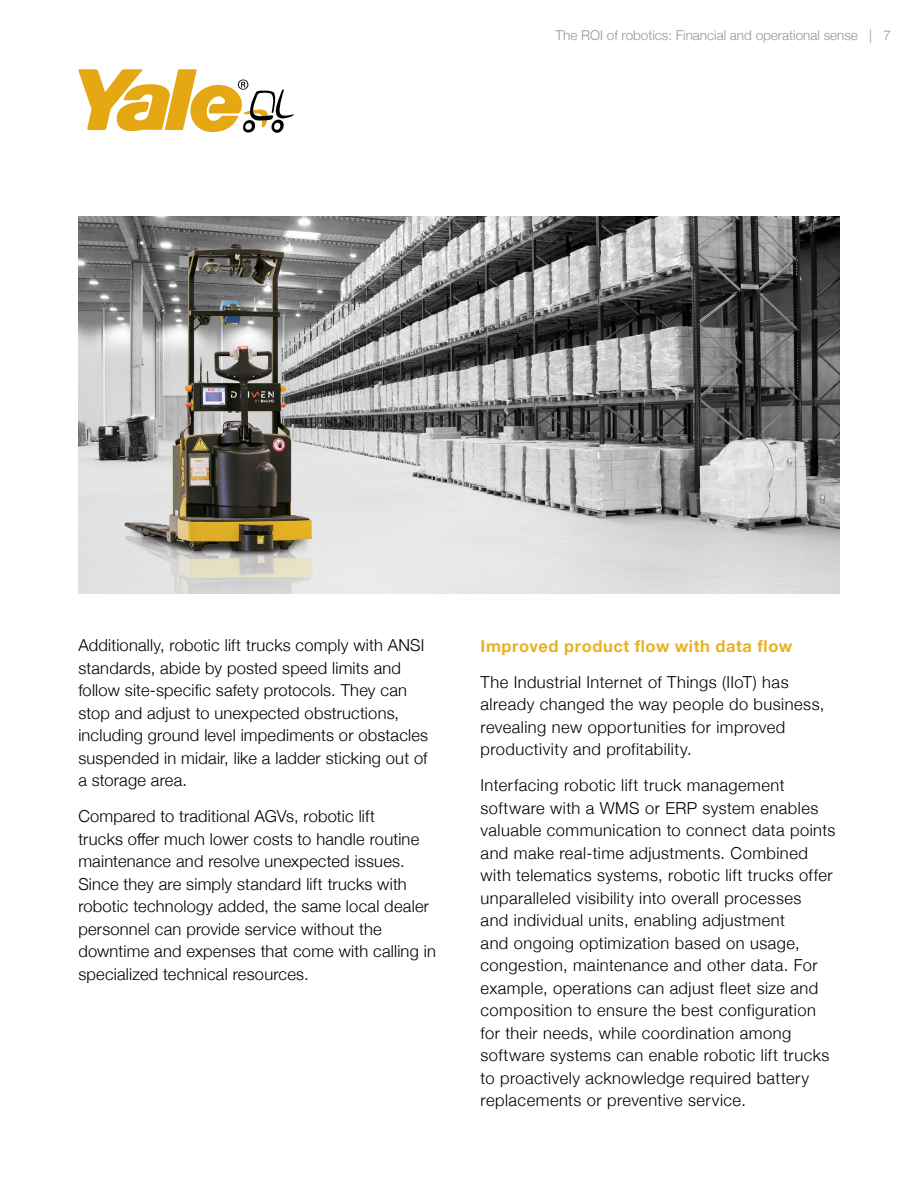
<style>
.page{position:relative;width:918px;height:1188px;background:#fff}
.page>*{position:absolute;margin:0;border:0;box-sizing:border-box;transform-origin:0 0}
.t1{font:300 16.5px/22.5px "Helvetica Neue";letter-spacing:.02em;color:#000}
.t2{font:700 16.5px "Helvetica Neue";letter-spacing:.035em;color:#e7b222}
.t3{font:300 13.5px "Helvetica Neue";color:#939598}
</style>
<div class="page">
<img style="left:78px;top:216px;width:762px;height:378px">
<svg style="left:78px;top:69px;width:216px;height:64px"></svg>
<p class="t3" style="left:556px;top:24px;width:337px">The ROI of robotics: Financial and operational sense | 7</p>
<p class="t1" style="left:78px;top:633px;width:351px">Additionally, robotic lift trucks comply with ANSI standards, abide by posted speed limits and follow site-specific safety protocols. They can stop and adjust to unexpected obstructions, including ground level impediments or obstacles suspended in midair, like a ladder sticking out of a storage area.</p>
<p class="t1" style="left:78px;top:804px;width:359px">Compared to traditional AGVs, robotic lift<br>trucks offer much lower costs to handle routine maintenance and resolve unexpected issues.<br>Since they are simply standard lift trucks with robotic technology added, the same local dealer personnel can provide service without the downtime and expenses that come with calling in specialized technical resources.</p>
<p class="t2" style="left:481px;top:633px;width:313px">Improved product flow with data flow</p>
<p class="t1" style="left:481px;top:669px;width:345px">The Industrial Internet of Things (IIoT) has already changed the way people do business, revealing new opportunities for improved productivity and profitability.</p>
<p class="t1" style="left:481px;top:773px;width:356px">Interfacing robotic lift truck management software with a WMS or ERP system enables valuable communication to connect data points and make real-time adjustments. Combined with telematics systems, robotic lift trucks offer unparalleled visibility into overall processes<br>and individual units, enabling adjustment<br>and ongoing optimization based on usage, congestion, maintenance and other data. For example, operations can adjust fleet size and composition to ensure the best configuration for their needs, while coordination among software systems can enable robotic lift trucks to proactively acknowledge required battery replacements or preventive service.</p>
</div>
